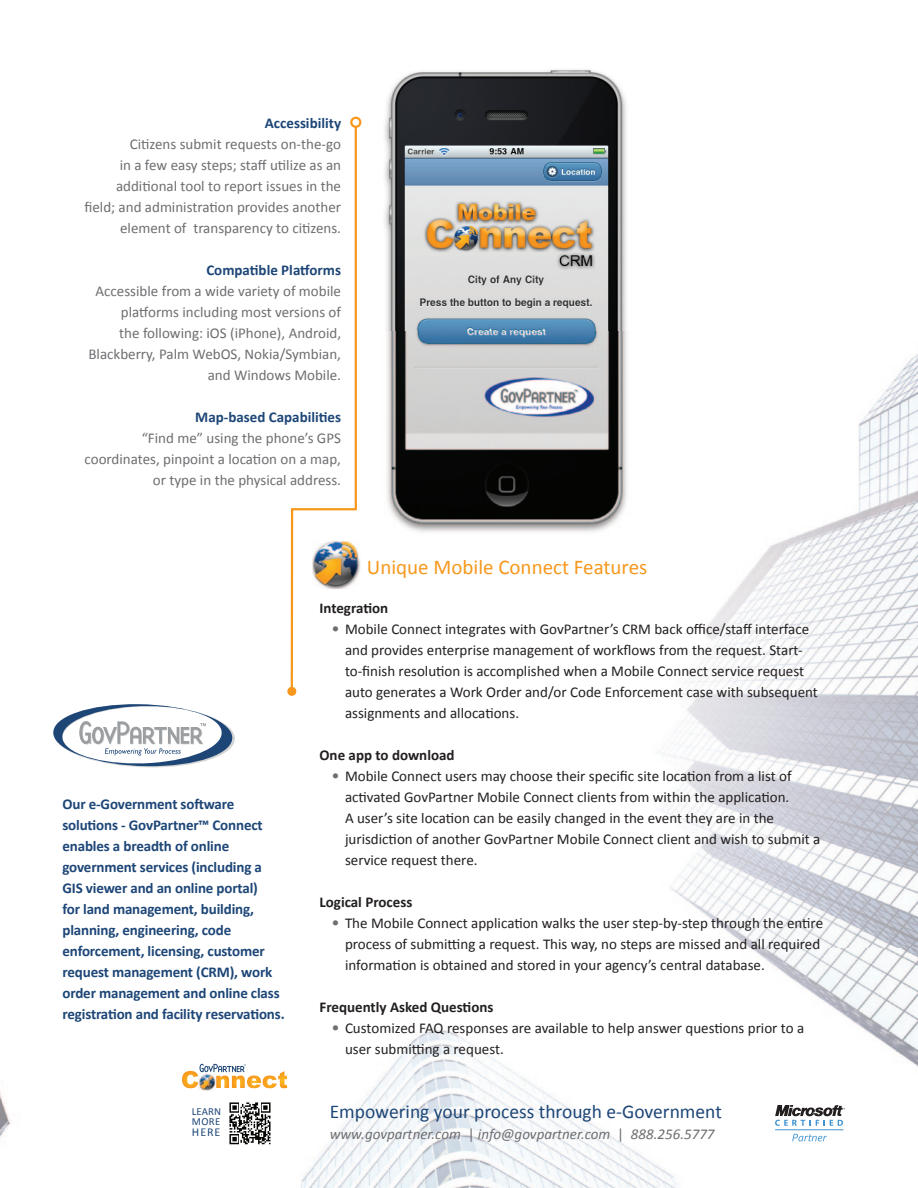
<style>
.page{position:relative;width:918px;height:1188px;background:#fff}
.page>*{position:absolute;margin:0;border:0;box-sizing:border-box;transform-origin:0 0}
.t1{font:21px "Calibri";color:#f7981d}
.t2{font:19.5px "Calibri";color:#1d4677}
.t3{font:15px/21px "Calibri";color:#231f20}
.t4{font:15px/21px "Calibri";color:#6e6e72;text-align:right}
.t5{font:700 15px/21px "Calibri";letter-spacing:-.01em;color:#1d4677}
.t6{font:700 15px "Calibri";color:#231f20}
.t7{font:italic 15px "Calibri";color:#6e6e72}
.t8{font:12px "Calibri";color:#1d4677}
.t9{font:10.8px/10.8px "Calibri";letter-spacing:.01em;color:#1d4677}
.s1{font-size:16.5px;color:#6e6e72}
.s2{font-style:normal}
</style>
<div class="page">
<img style="left:657px;top:354px;width:261px;height:595px">
<img style="left:188px;top:949px;width:730px;height:239px">
<svg style="left:53px;top:704px;width:182px;height:63px"></svg>
<img style="left:229px;top:1101px;width:43px;height:43px">
<svg style="left:182px;top:1064px;width:105px;height:24px"></svg>
<img style="left:199px;top:1074px;width:16px;height:16px">
<hr style="left:775px;top:1130px;width:68px;height:1px;background:#4194d0">
<svg style="left:792px;top:1134px;width:35px;height:7px"></svg>
<svg style="left:775px;top:1105px;width:70px;height:21px"></svg>
<svg style="left:290px;top:126px;width:67px;height:567px"></svg>
<div style="left:350px;top:117px;width:11px;height:11px;border:2px solid #f7981d;border-radius:50%"></div>
<div style="left:287px;top:687px;width:9px;height:9px;background:#f7981d;border-radius:50%"></div>
<img style="left:384px;top:70px;width:243px;height:463px">
<img style="left:312px;top:540px;width:48px;height:49px">
<img style="left:320px;top:559px;width:41px;height:18px">
<p class="t5" style="left:265px;top:112px;width:78px">Accessibility</p>
<p class="t4" style="left:84px;top:133px;width:258px">Citizens submit requests on-the-go<br>in a few easy steps; staff utilize as an additional tool to report issues in the field; and administration provides another element of transparency to citizens.</p>
<p class="t5" style="left:206px;top:259px;width:136px">Compatible Platforms</p>
<p class="t4" style="left:88px;top:280px;width:254px">Accessible from a wide variety of mobile platforms including most versions of<br>the following: iOS (iPhone), Android, Blackberry, Palm WebOS, Nokia/Symbian, and Windows Mobile.</p>
<p class="t5" style="left:195px;top:406px;width:147px">Map-based Capabilities</p>
<p class="t4" style="left:85px;top:427px;width:258px">“Find me” using the phone’s GPS coordinates, pinpoint a location on a map, or type in the physical address.</p>
<p class="t5" style="left:62px;top:794px;width:224px">Our e-Government software solutions - GovPartner™ Connect enables a breadth of online government services (including a<br>GIS viewer and an online portal)<br>for land management, building, planning, engineering, code enforcement, licensing, customer request management (CRM), work order management and online class registration and facility reservations.</p>
<p class="t9" style="left:192px;top:1106px;width:31px">LEARN<br>MORE</p>
<p class="t8" style="left:192px;top:1125px;width:30px">HERE</p>
<h1 class="t1" style="left:367px;top:553px;width:282px">Unique Mobile Connect Features</h1>
<p class="t6" style="left:320px;top:598px;width:70px">Integration</p>
<p class="t3" style="left:345px;top:618px;width:474px;text-indent:-13px"><span class="s1">•</span> Mobile Connect integrates with GovPartner’s CRM back office/staff interface and provides enterprise management of workflows from the request. Start&shy;to-finish resolution is accomplished when a Mobile Connect service request auto generates a Work Order and/or Code Enforcement case with subsequent assignments and allocations.</p>
<p class="t6" style="left:320px;top:745px;width:137px">One app to download</p>
<p class="t3" style="left:345px;top:765px;width:477px;text-indent:-13px"><span class="s1">•</span> Mobile Connect users may choose their specific site location from a list of activated GovPartner Mobile Connect clients from within the application.<br>A user’s site location can be easily changed in the event they are in the jurisdiction of another GovPartner Mobile Connect client and wish to submit a service request there.</p>
<p class="t6" style="left:320px;top:892px;width:94px">Logical Process</p>
<p class="t3" style="left:345px;top:912px;width:480px;text-indent:-13px"><span class="s1">•</span> The Mobile Connect application walks the user step-by-step through the entire process of submitting a request. This way, no steps are missed and all required information is obtained and stored in your agency’s central database.</p>
<p class="t6" style="left:320px;top:997px;width:176px">Frequently Asked Questions</p>
<p class="t3" style="left:345px;top:1017px;width:461px;text-indent:-13px"><span class="s1">•</span> Customized FAQ responses are available to help answer questions prior to a user submitting a request.</p>
<h2 class="t2" style="left:330px;top:1100px;width:394px">Empowering your process through e-Government</h2>
<p class="t7" style="left:330px;top:1124px;width:386px">www.govpartner.com <span class="s2">|</span> info@govpartner.com <span class="s2">|</span> 888.256.5777</p>
</div>
